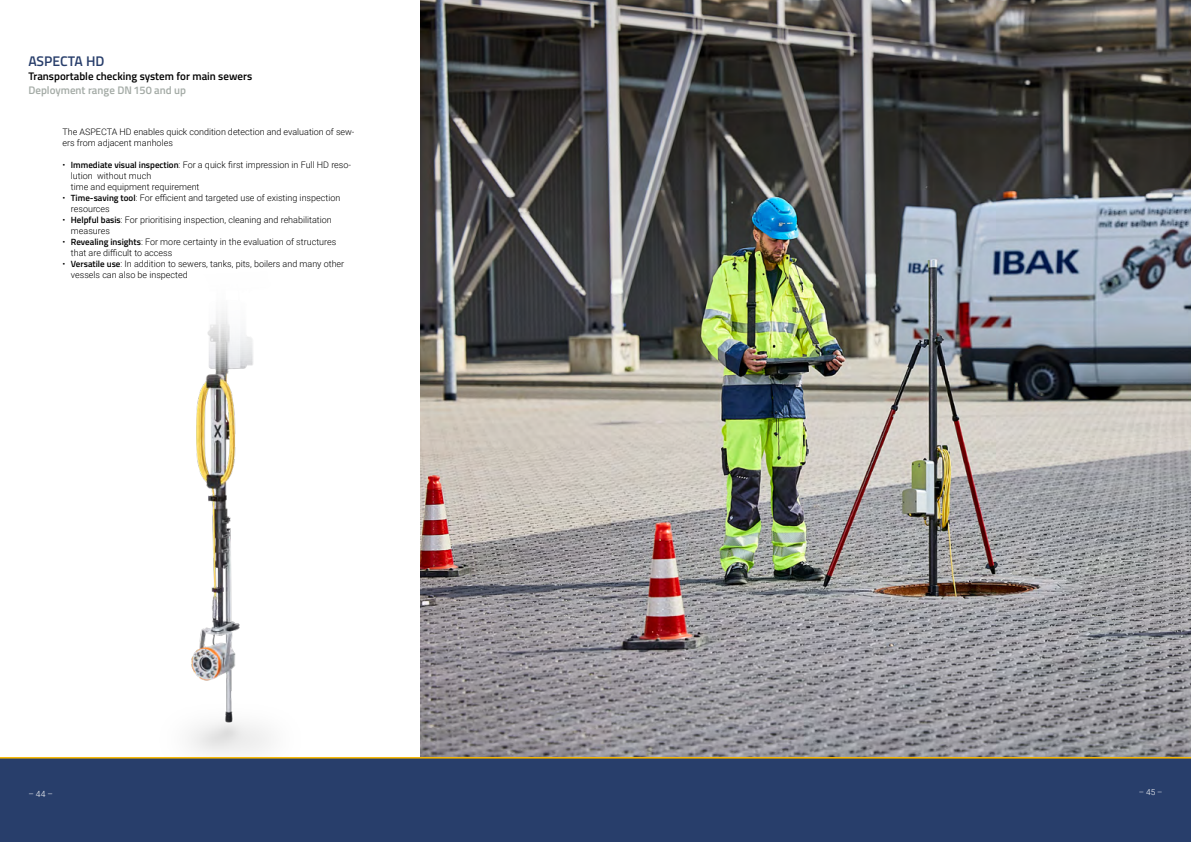
<style>
.page{position:relative;width:1191px;height:842px;background:#fff}
.page>*{position:absolute;margin:0;border:0;box-sizing:border-box;transform-origin:0 0}
.t1{font:600 14px "Titillium Web";color:#283e6b}
.t2{font:600 11px "Titillium Web";color:#000}
.t3{font:600 11px "Titillium Web";color:#a4aba6}
.t4{font:300 9px/11px "Roboto";color:#000}
.t5{font:300 8.5px "Roboto";color:#fff}
.t6{font:300 8.2px "Roboto";color:#fff}
.s1{font-family:"Titillium Web";font-weight:600}
</style>
<div class="page">
<img style="left:421px;top:0;width:770px;height:757px">
<img style="left:191px;top:311px;width:78px;height:444px">
<div style="left:0;top:757px;width:1191px;height:85px;background:#283e6b"></div>
<h1 class="t1" style="left:28px;top:50px;width:78px">ASPECTA HD</h1>
<p class="t2" style="left:28px;top:68px;width:225px">Transportable checking system for main sewers</p>
<p class="t3" style="left:28px;top:82px;width:159px">Deployment range DN150 and up</p>
<p class="t4" style="left:62px;top:126px;width:294px">The ASPECTA HD enables quick condition detection and evaluation of sew&shy;ers from adjacent manholes</p>
<p class="t4" style="left:71px;top:159px;width:282px;text-indent:-9px">• <span class="s1">Immediate visual inspection</span>: For a quick first impression in Full HD reso&shy;lution without much<br>time and equipment requirement</p>
<p class="t4" style="left:71px;top:192px;width:271px;text-indent:-9px">• <span class="s1">Time-saving tool</span>: For efficient and targeted use of existing inspection resources</p>
<p class="t4" style="left:71px;top:214px;width:262px;text-indent:-9px">• <span class="s1">Helpful basis</span>: For prioritising inspection, cleaning and rehabilitation measures</p>
<p class="t4" style="left:71px;top:236px;width:267px;text-indent:-9px">• <span class="s1">Revealing insights</span>: For more certainty in the evaluation of structures that are difficult to access</p>
<p class="t4" style="left:71px;top:258px;width:275px;text-indent:-9px">• <span class="s1">Versatile use</span>: In addition to sewers, tanks, pits, boilers and many other vessels can also be inspected</p>
<p class="t5" style="left:28px;top:788px;width:26px">– 44 –</p>
<p class="t6" style="left:1138px;top:786px;width:25px">– 45 –</p>
</div>
